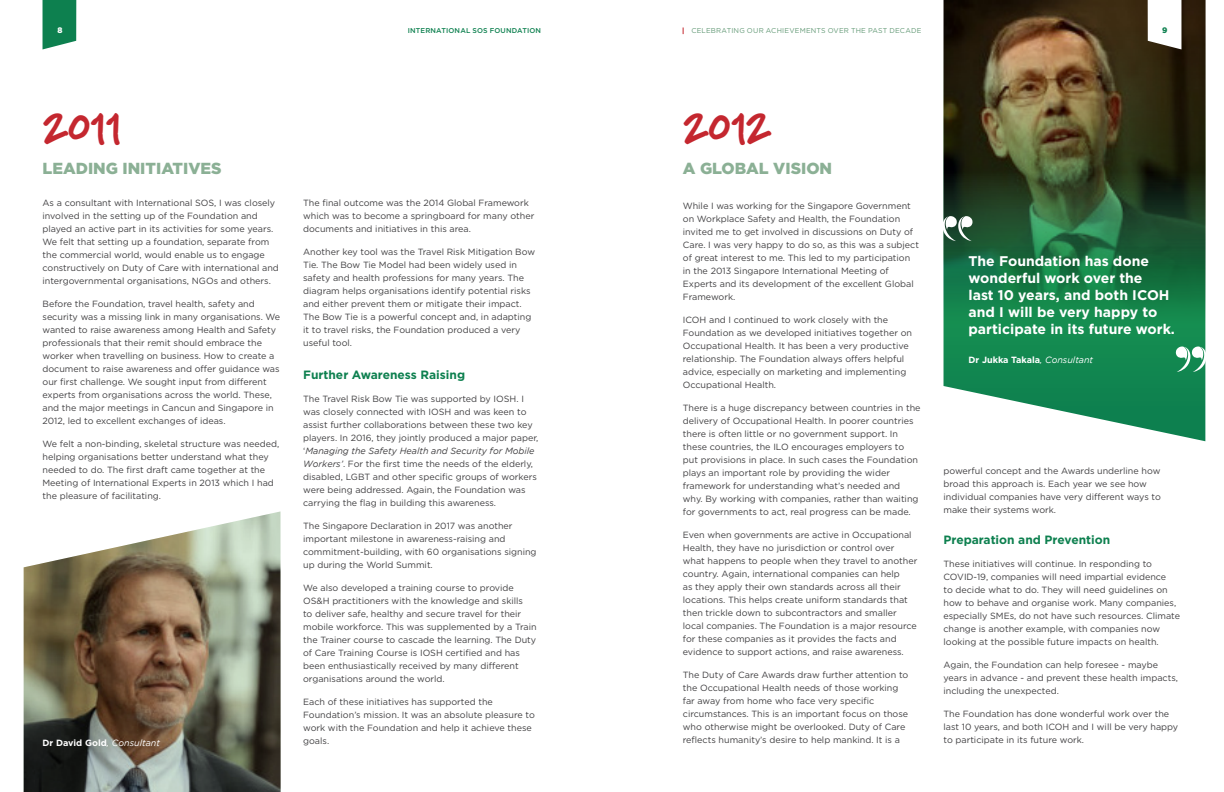
<style>
.page{position:relative;width:1224px;height:792px;background:#fff}
.page>*{position:absolute;margin:0;border:0;box-sizing:border-box;transform-origin:0 0}
.t1{font:700 48px "Soli Px";letter-spacing:-.005em;color:#c4272f}
.t2{font:900 16px "Gotham";color:#8bb095}
.t3{font:700 14px/17px "Gotham";color:#fff}
.t4{font:700 12px "Gotham";color:#0d804f}
.t5{font:9px/13px "Gotham";color:#414042}
.t6{font:700 9px "Gotham";color:#fff}
.t7{font:900 8px "Gotham";color:#fff}
.t8{font:900 8px "Gotham";color:#0d804f}
.t9{font:7px "Gotham";letter-spacing:.025em;color:#649a77}
.t10{font:500 7px "Gotham";letter-spacing:.025em;color:#0d804f}
.s1{font-weight:400;font-style:italic}
.s2{font-style:italic}
</style>
<div class="page">
<svg style="left:43px;top:0;width:33px;height:49px"></svg>
<img style="left:944px;top:0;width:261px;height:441px">
<img style="left:24px;top:511px;width:256px;height:281px">
<svg style="left:1176px;top:347px;width:30px;height:25px"></svg>
<svg style="left:943px;top:216px;width:30px;height:25px"></svg>
<svg style="left:1148px;top:0;width:33px;height:49px"></svg>
<p class="t7" style="left:57px;top:26px;width:7px">8</p>
<p class="t10" style="left:408px;top:26px;width:135px">INTERNATIONAL SOS FOUNDATION</p>
<p class="t9" style="left:691px;top:26px;width:232px">CELEBRATING OUR ACHIEVEMENTS OVER THE PAST DECADE</p>
<p class="t8" style="left:1162px;top:26px;width:7px">9</p>
<h1 class="t1" style="left:43px;top:97px;width:80px">2011</h1>
<h2 class="t2" style="left:43px;top:159px;width:181px">LEADING INITIATIVES</h2>
<p class="t5" style="left:43px;top:196px;width:238px">As a consultant with International SOS, I was closely involved in the setting up of the Foundation and played an active part in its activities for some years.<br>We felt that setting up a foundation, separate from the commercial world, would enable us to engage constructively on Duty of Care with international and intergovernmental organisations, NGOs and others.</p>
<p class="t5" style="left:43px;top:297px;width:239px">Before the Foundation, travel health, safety and security was a missing link in many organisations. We wanted to raise awareness among Health and Safety professionals that their remit should embrace the worker when travelling on business. How to create a document to raise awareness and offer guidance was our first challenge. We sought input from different experts from organisations across the world. These, and the major meetings in Cancun and Singapore in 2012, led to excellent exchanges of ideas.</p>
<p class="t5" style="left:43px;top:437px;width:238px">We felt a non-binding, skeletal structure was needed, helping organisations better understand what they needed to do. The first draft came together at the Meeting of International Experts in 2013 which I had the pleasure of facilitating.</p>
<p class="t6" style="left:43px;top:738px;width:119px">Dr David Gold<span class="s1">, Consultant</span></p>
<p class="t5" style="left:303px;top:196px;width:233px">The final outcome was the 2014 Global Framework which was to become a springboard for many other documents and initiatives in this area.</p>
<p class="t5" style="left:303px;top:245px;width:233px">Another key tool was the Travel Risk Mitigation Bow Tie. The Bow Tie Model had been widely used in safety and health professions for many years. The diagram helps organisations identify potential risks and either prevent them or mitigate their impact.<br>The Bow Tie is a powerful concept and, in adapting it to travel risks, the Foundation produced a very useful tool.</p>
<h3 class="t4" style="left:303px;top:368px;width:163px">Further Awareness Raising</h3>
<p class="t5" style="left:303px;top:392px;width:237px">The Travel Risk Bow Tie was supported by IOSH. I was closely connected with IOSH and was keen to assist further collaborations between these two key players. In 2016, they jointly produced a major paper, ‘<span class="s2">Managing the Safety Health and Security for Mobile Workers’</span>. For the first time the needs of the elderly, disabled, LGBT and other specific groups of workers were being addressed. Again, the Foundation was carrying the flag in building this awareness.</p>
<p class="t5" style="left:303px;top:519px;width:235px">The Singapore Declaration in 2017 was another important milestone in awareness-raising and commitment-building, with 60 organisations signing up during the World Summit.</p>
<p class="t5" style="left:303px;top:581px;width:235px">We also developed a training course to provide OS&amp;H practitioners with the knowledge and skills<br>to deliver safe, healthy and secure travel for their mobile workforce. This was supplemented by a Train the Trainer course to cascade the learning. The Duty of Care Training Course is IOSH certified and has been enthusiastically received by many different organisations around the world.</p>
<p class="t5" style="left:303px;top:695px;width:233px">Each of these initiatives has supported the Foundation’s mission. It was an absolute pleasure to work with the Foundation and help it achieve these goals.</p>
<h1 class="t1" style="left:683px;top:97px;width:91px">2012</h1>
<h2 class="t2" style="left:683px;top:159px;width:151px">A GLOBAL VISION</h2>
<p class="t5" style="left:683px;top:199px;width:238px">While I was working for the Singapore Government on Workplace Safety and Health, the Foundation invited me to get involved in discussions on Duty of Care. I was very happy to do so, as this was a subject of great interest to me. This led to my participation in the 2013 Singapore International Meeting of Experts and its development of the excellent Global Framework.</p>
<p class="t5" style="left:683px;top:313px;width:231px">ICOH and I continued to work closely with the Foundation as we developed initiatives together on Occupational Health. It has been a very productive relationship. The Foundation always offers helpful advice, especially on marketing and implementing Occupational Health.</p>
<p class="t5" style="left:683px;top:401px;width:239px">There is a huge discrepancy between countries in the delivery of Occupational Health. In poorer countries there is often little or no government support. In these countries, the ILO encourages employers to put provisions in place. In such cases the Foundation plays an important role by providing the wider framework for understanding what’s needed and why. By working with companies, rather than waiting for governments to act, real progress can be made.</p>
<p class="t5" style="left:683px;top:528px;width:236px">Even when governments are active in Occupational Health, they have no jurisdiction or control over what happens to people when they travel to another country. Again, international companies can help<br>as they apply their own standards across all their locations. This helps create uniform standards that then trickle down to subcontractors and smaller local companies. The Foundation is a major resource for these companies as it provides the facts and evidence to support actions, and raise awareness.</p>
<p class="t5" style="left:683px;top:668px;width:227px">The Duty of Care Awards draw further attention to the Occupational Health needs of those working far away from home who face very specific circumstances. This is an important focus on those who otherwise might be overlooked. Duty of Care reflects humanity’s desire to help mankind. It is a</p>
<h3 class="t3" style="left:969px;top:252px;width:208px">The Foundation has done wonderful work over the<br>last 10 years, and both ICOH and I will be very happy to participate in its future work.</h3>
<p class="t6" style="left:969px;top:355px;width:126px">Dr Jukka Takala<span class="s1">, Consultant</span></p>
<p class="t5" style="left:944px;top:464px;width:219px">powerful concept and the Awards underline how broad this approach is. Each year we see how individual companies have very different ways to make their systems work.</p>
<h3 class="t4" style="left:944px;top:533px;width:168px">Preparation and Prevention</h3>
<p class="t5" style="left:944px;top:557px;width:238px">These initiatives will continue. In responding to COVID-19, companies will need impartial evidence<br>to decide what to do. They will need guidelines on how to behave and organise work. Many companies, especially SMEs, do not have such resources. Climate change is another example, with companies now looking at the possible future impacts on health.</p>
<p class="t5" style="left:944px;top:658px;width:236px">Again, the Foundation can help foresee - maybe years in advance - and prevent these health impacts, including the unexpected.</p>
<p class="t5" style="left:944px;top:707px;width:236px">The Foundation has done wonderful work over the last 10 years, and both ICOH and I will be very happy to participate in its future work.</p>
</div>
